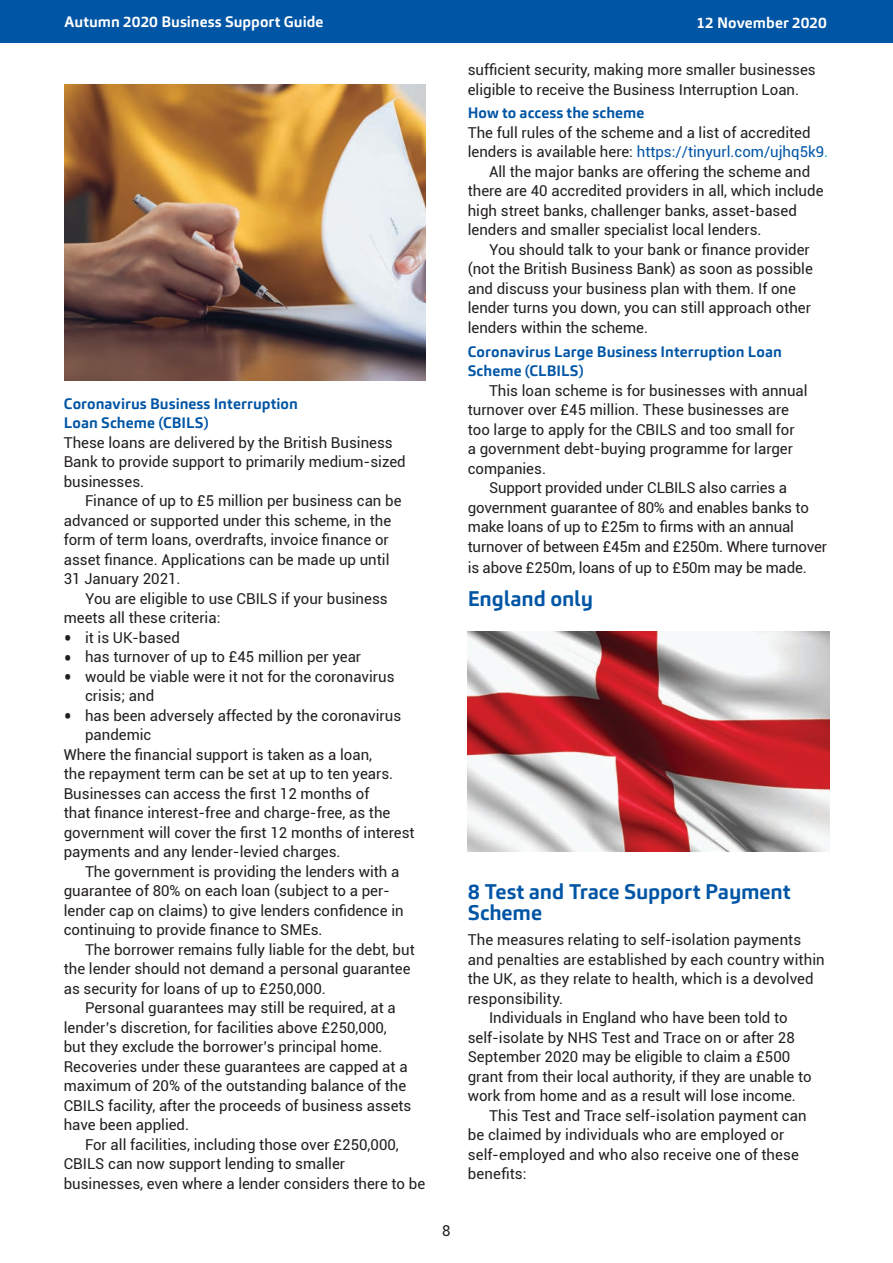
<style>
.page{position:relative;width:893px;height:1263px;background:#fff}
.page>*{position:absolute;margin:0;border:0;box-sizing:border-box;transform-origin:0 0}
.t1{font:700 21px/21px "Carnac";letter-spacing:-.005em;color:#0155a5}
.t2{font:15px/19.5px "Roboto";color:#231f20}
.t3{font:700 15px/19.5px "Carnac";letter-spacing:.005em;color:#0155a5}
.t4{font:15px "Roboto";color:#0155a5}
.t5{font:700 15px "Carnac";letter-spacing:.005em;color:#fff}
.s1{font-size:24px}
.s2{color:#231f20}
.s3{color:#00aeef}
</style>
<div class="page">
<div style="left:0;top:0;width:893px;height:43px;background:#0155a5"></div>
<img style="left:65px;top:85px;width:361px;height:295px">
<img style="left:468px;top:631px;width:361px;height:220px">
<p class="t5" style="left:65px;top:12px;width:260px">Autumn 2020 Business Support Guide</p>
<p class="t5" style="left:696px;top:14px;width:132px">12 November 2020</p>
<p class="t3" style="left:64px;top:394px;width:236px">Coronavirus Business Interruption<br>Loan Scheme (CBILS)</p>
<p class="t2" style="left:64px;top:432px;width:344px">These loans are delivered by the British Business<br>Bank to provide support to primarily medium-sized businesses.</p>
<p class="t2" style="left:64px;top:491px;width:339px;text-indent:21px">Finance of up to £5 million per business can be advanced or supported under this scheme, in the form of term loans, overdrafts, invoice finance or asset finance. Applications can be made up until 31 January 2021.</p>
<p class="t2" style="left:64px;top:588px;width:325px;text-indent:21px">You are eligible to use CBILS if your business meets all these criteria:</p>
<p class="t2" style="left:64px;top:627px;width:118px"><span class="s1">•</span> it is UK-based</p>
<p class="t2" style="left:64px;top:647px;width:299px"><span class="s1">•</span> has turnover of up to £45 million per year</p>
<p class="t2" style="left:85px;top:666px;width:311px;text-indent:-21px"><span class="s1">•</span> would be viable were it not for the coronavirus crisis; and</p>
<p class="t2" style="left:64px;top:705px;width:339px"><span class="s1">•</span> has been adversely affected by the coronavirus</p>
<p class="t2" style="left:85px;top:725px;width:68px">pandemic</p>
<p class="t2" style="left:64px;top:744px;width:310px">Where the financial support is taken as a loan,</p>
<p class="t2" style="left:64px;top:764px;width:331px">the repayment term can be set at up to ten years.</p>
<p class="t2" style="left:64px;top:783px;width:307px">Businesses can access the first 12 months of</p>
<p class="t2" style="left:64px;top:803px;width:328px">that finance interest-free and charge-free, as the</p>
<p class="t2" style="left:64px;top:822px;width:352px">government will cover the first 12 months of interest</p>
<p class="t2" style="left:64px;top:842px;width:278px">payments and any lender-levied charges.</p>
<p class="t2" style="left:85px;top:861px;width:316px">The government is providing the lenders with a</p>
<p class="t2" style="left:64px;top:881px;width:328px">guarantee of 80% on each loan (subject to a per-</p>
<p class="t2" style="left:64px;top:900px;width:341px">lender cap on claims) to give lenders confidence in</p>
<p class="t2" style="left:64px;top:920px;width:260px">continuing to provide finance to SMEs.</p>
<p class="t2" style="left:85px;top:939px;width:331px">The borrower remains fully liable for the debt, but</p>
<p class="t2" style="left:64px;top:959px;width:348px">the lender should not demand a personal guarantee</p>
<p class="t2" style="left:64px;top:978px;width:264px">as security for loans of up to £250,000.</p>
<p class="t2" style="left:85px;top:998px;width:312px">Personal guarantees may still be required, at a</p>
<p class="t2" style="left:64px;top:1017px;width:325px">lender’s discretion, for facilities above £250,000,</p>
<p class="t2" style="left:64px;top:1037px;width:320px">but they exclude the borrower’s principal home.</p>
<p class="t2" style="left:64px;top:1056px;width:345px">Recoveries under these guarantees are capped at a</p>
<p class="t2" style="left:64px;top:1076px;width:344px">maximum of 20% of the outstanding balance of the</p>
<p class="t2" style="left:64px;top:1095px;width:349px">CBILS facility, after the proceeds of business assets</p>
<p class="t2" style="left:64px;top:1115px;width:127px">have been applied.</p>
<p class="t2" style="left:85px;top:1134px;width:315px">For all facilities, including those over £250,000,</p>
<p class="t2" style="left:64px;top:1154px;width:283px">CBILS can now support lending to smaller</p>
<p class="t2" style="left:64px;top:1173px;width:363px">businesses, even where a lender considers there to be</p>
<p class="t2" style="left:468px;top:59px;width:349px">sufficient security, making more smaller businesses eligible to receive the Business Interruption Loan.</p>
<p class="t3" style="left:468px;top:103px;width:178px">How to access the scheme</p>
<p class="t2" style="left:468px;top:122px;width:344px">The full rules of the scheme and a list of accredited</p>
<p class="t4" style="left:468px;top:141px;width:362px"><span class="s2">lenders is available here:</span> https://tinyurl.com/ujhq5k9<span class="s3">.</span></p>
<p class="t2" style="left:489px;top:161px;width:323px">All the major banks are offering the scheme and</p>
<p class="t2" style="left:468px;top:181px;width:357px">there are 40 accredited providers in all, which include</p>
<p class="t2" style="left:468px;top:200px;width:331px">high street banks, challenger banks, asset-based</p>
<p class="t2" style="left:468px;top:220px;width:295px">lenders and smaller specialist local lenders.</p>
<p class="t2" style="left:489px;top:239px;width:322px">You should talk to your bank or finance provider</p>
<p class="t2" style="left:468px;top:259px;width:347px">(not the British Business Bank) as soon as possible</p>
<p class="t2" style="left:468px;top:278px;width:330px">and discuss your business plan with them. If one</p>
<p class="t2" style="left:468px;top:298px;width:345px">lender turns you down, you can still approach other</p>
<p class="t2" style="left:468px;top:317px;width:182px">lenders within the scheme.</p>
<p class="t3" style="left:468px;top:342px;width:316px">Coronavirus Large Business Interruption Loan<br>Scheme (CLBILS)</p>
<p class="t2" style="left:468px;top:380px;width:341px;text-indent:21px">This loan scheme is for businesses with annual turnover over £45 million. These businesses are too large to apply for the CBILS and too small for<br>a government debt-buying programme for larger companies.</p>
<p class="t2" style="left:468px;top:477px;width:361px;text-indent:21px">Support provided under CLBILS also carries a government guarantee of 80% and enables banks to make loans of up to £25m to firms with an annual turnover of between £45m and £250m. Where turnover</p>
<p class="t2" style="left:468px;top:557px;width:341px">is above £250m, loans of up to £50m may be made.</p>
<h1 class="t1" style="left:468px;top:589px;width:127px">England only</h1>
<h1 class="t1" style="left:468px;top:881px;width:324px">8 Test and Trace Support Payment<br>Scheme</h1>
<p class="t2" style="left:468px;top:930px;width:335px">The measures relating to self-isolation payments</p>
<p class="t2" style="left:468px;top:949px;width:359px">and penalties are established by each country within</p>
<p class="t2" style="left:468px;top:969px;width:347px">the UK, as they relate to health, which is a devolved</p>
<p class="t2" style="left:468px;top:988px;width:97px">responsibility.</p>
<p class="t2" style="left:489px;top:1008px;width:300px">Individuals in England who have been told to</p>
<p class="t2" style="left:468px;top:1027px;width:329px">self-isolate by NHS Test and Trace on or after 28</p>
<p class="t2" style="left:468px;top:1047px;width:324px">September 2020 may be eligible to claim a £500</p>
<p class="t2" style="left:468px;top:1066px;width:345px">grant from their local authority, if they are unable to</p>
<p class="t2" style="left:468px;top:1086px;width:330px">work from home and as a result will lose income.</p>
<p class="t2" style="left:489px;top:1105px;width:319px">This Test and Trace self-isolation payment can</p>
<p class="t2" style="left:468px;top:1125px;width:318px">be claimed by individuals who are employed or</p>
<p class="t2" style="left:468px;top:1144px;width:333px">self-employed and who also receive one of these</p>
<p class="t2" style="left:468px;top:1164px;width:60px">benefits:</p>
<p class="t2" style="left:442px;top:1220px;width:10px">8</p>
</div>
